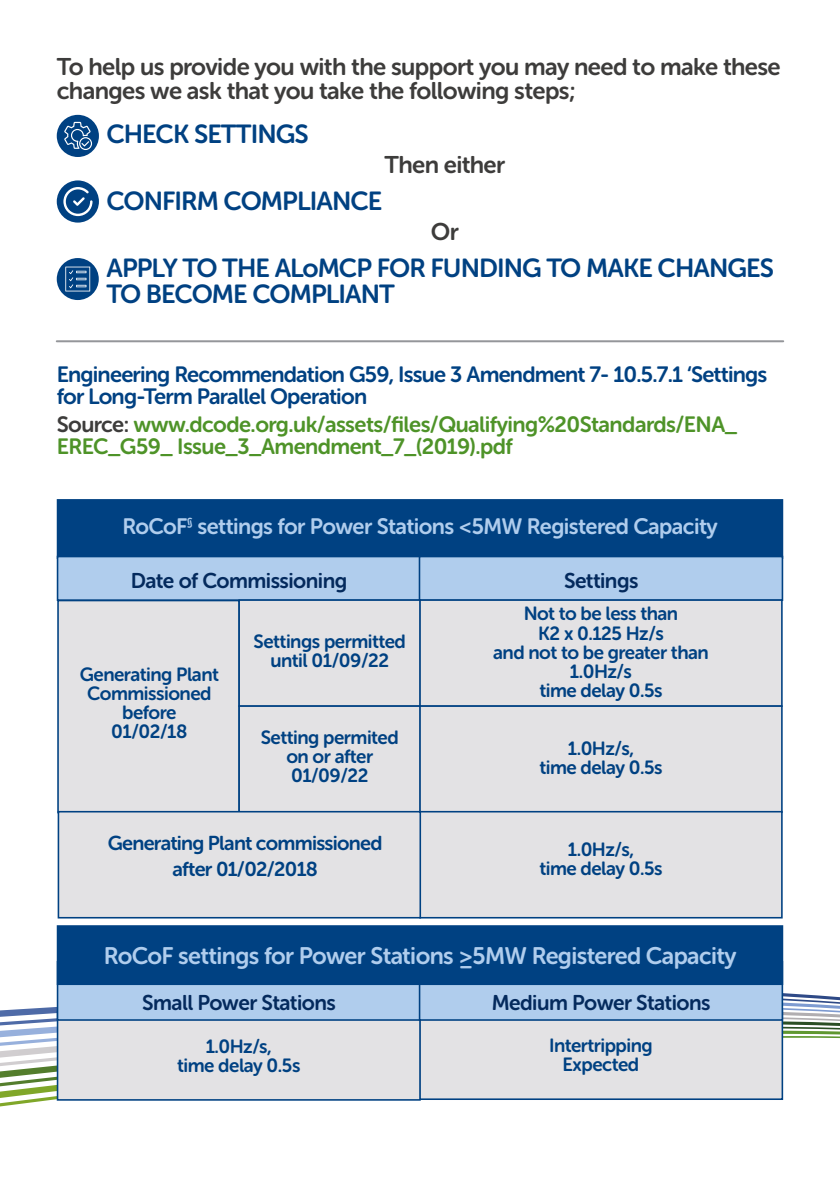
<style>
.page{position:relative;width:840px;height:1191px;background:#fff}
.page>*{position:absolute;margin:0;border:0;box-sizing:border-box;transform-origin:0 0}
.t1{font:26px/26px "Museo Sans Rounded 700";letter-spacing:-.035em;color:#004182}
.t2{font:24px/24px "Museo Sans Rounded 700";letter-spacing:-.025em;color:#3d3c3b}
.t3{font:23.8px "Museo Sans Rounded 700";letter-spacing:-.025em;color:#b0cded}
.t4{font:22.2px "Museo Sans Rounded 700";letter-spacing:-.025em;color:#b0cded}
.t5{font:22px/22px "Museo Sans Rounded 700";letter-spacing:-.025em;color:#4e9328}
.t6{font:22px/22px "Museo Sans Rounded 700";letter-spacing:-.035em;color:#004182}
.t7{font:21.2px "Museo Sans Rounded 700";letter-spacing:-.025em;color:#042a5d}
.t8{font:20px/26px "Museo Sans Rounded 700";letter-spacing:-.035em;color:#004182;text-align:center}
.t9{font:19px/19px "Museo Sans Rounded 700";letter-spacing:-.025em;color:#004182;text-align:center}
.s1{color:#3d3c3b}
</style>
<div class="page">
<svg style="left:0;top:1086px;width:784px;height:20px"></svg>
<svg style="left:0;top:1066px;width:784px;height:20px"></svg>
<svg style="left:0;top:1057px;width:784px;height:9px"></svg>
<svg style="left:0;top:986px;width:839px;height:71px"></svg>
<div style="left:57px;top:180px;width:42px;height:43px;background:#004182;border-radius:50%"></div>
<svg style="left:63px;top:187px;width:29px;height:29px"></svg>
<div style="left:57px;top:115px;width:42px;height:42px;background:#004182;border-radius:50%"></div>
<svg style="left:64px;top:122px;width:28px;height:28px"></svg>
<svg style="left:57px;top:258px;width:42px;height:42px"></svg>
<svg style="left:65px;top:267px;width:25px;height:24px"></svg>
<hr style="left:57px;top:340px;width:725px;height:2px;background:#94969a">
<div style="left:419px;top:1010px;width:362px;height:89px;background:#e3e2e4"></div>
<div style="left:418px;top:1010px;width:364px;height:90px;border:2px solid #004182"></div>
<div style="left:57px;top:1011px;width:363px;height:88px;background:#e3e2e4"></div>
<div style="left:57px;top:1010px;width:363px;height:90px;border:2px solid #004182"></div>
<div style="left:57px;top:961px;width:363px;height:59px;background:#b0cded"></div>
<div style="left:57px;top:961px;width:363px;height:59px;border:2px solid #004182"></div>
<div style="left:419px;top:961px;width:362px;height:59px;background:#b0cded"></div>
<div style="left:418px;top:961px;width:364px;height:59px;border:2px solid #004182"></div>
<div style="left:57px;top:500px;width:725px;height:58px;background:#004182"></div>
<div style="left:57px;top:499px;width:725px;height:60px;border:2px solid #004182"></div>
<div style="left:57px;top:556px;width:363px;height:44px;background:#b0cded"></div>
<div style="left:57px;top:556px;width:363px;height:45px;border:2px solid #004182"></div>
<div style="left:419px;top:556px;width:363px;height:44px;background:#b0cded"></div>
<div style="left:418px;top:556px;width:364px;height:45px;border:2px solid #004182"></div>
<div style="left:57px;top:926px;width:725px;height:58px;background:#004182"></div>
<div style="left:57px;top:925px;width:725px;height:60px;border:2px solid #004182"></div>
<div style="left:58px;top:600px;width:181px;height:212px;background:#e3e2e4"></div>
<div style="left:57px;top:600px;width:183px;height:213px;border:2px solid #004182"></div>
<div style="left:239px;top:600px;width:181px;height:106px;background:#e3e2e4"></div>
<div style="left:238px;top:599px;width:183px;height:108px;border:2px solid #004182"></div>
<div style="left:239px;top:706px;width:181px;height:106px;background:#e3e2e4"></div>
<div style="left:238px;top:705px;width:183px;height:108px;border:2px solid #004182"></div>
<div style="left:420px;top:600px;width:361px;height:106px;background:#e3e2e4"></div>
<div style="left:419px;top:599px;width:363px;height:108px;border:2px solid #004182"></div>
<div style="left:420px;top:706px;width:361px;height:106px;background:#e3e2e4"></div>
<div style="left:419px;top:705px;width:363px;height:108px;border:2px solid #004182"></div>
<div style="left:420px;top:811px;width:361px;height:106px;background:#e3e2e4"></div>
<div style="left:419px;top:811px;width:363px;height:107px;border:2px solid #004182"></div>
<div style="left:58px;top:811px;width:362px;height:106px;background:#e3e2e4"></div>
<div style="left:58px;top:811px;width:363px;height:107px;border:2px solid #004182"></div>
<p class="t2" style="left:57px;top:54px;width:725px">To help us provide you with the support you may need to make these changes we ask that you take the following steps;</p>
<h1 class="t1" style="left:106px;top:121px;width:204px">CHECK SETTINGS</h1>
<p class="t2" style="left:384px;top:152px;width:122px">Then either</p>
<h1 class="t1" style="left:106px;top:188px;width:277px">CONFIRM COMPLIANCE</h1>
<p class="t2" style="left:430px;top:219px;width:30px">Or</p>
<h1 class="t1" style="left:106px;top:255px;width:668px">APPLY TO THE ALoMCP FOR FUNDING TO MAKE CHANGES<br>TO BECOME COMPLIANT</h1>
<p class="t6" style="left:57px;top:364px;width:711px">Engineering Recommendation G59, Issue 3 Amendment 7- 10.5.7.1 ‘Settings for Long-Term Parallel Operation</p>
<p class="t5" style="left:57px;top:413px;width:681px"><span class="s1">Source:</span> www.dcode.org.uk/assets/files/Qualifying%20Standards/ENA_<br>EREC_G59_ Issue_3_Amendment_7_(2019).pdf</p>
<p class="t4" style="left:122px;top:514px;width:596px">RoCoF<sup>§</sup> settings for Power Stations &lt;5MW Registered Capacity</p>
<p class="t7" style="left:131px;top:568px;width:218px">Date of Commissioning</p>
<p class="t7" style="left:563px;top:568px;width:76px">Settings</p>
<p class="t9" style="left:80px;top:665px;width:141px">Generating Plant<br>Commissioned before<br>01/02/18</p>
<p class="t9" style="left:253px;top:631px;width:154px">Settings permitted until 01/09/22</p>
<p class="t9" style="left:260px;top:728px;width:139px">Setting permited on or after<br>01/09/22</p>
<p class="t9" style="left:493px;top:604px;width:217px">Not to be less than<br>K2 x 0.125 Hz/s<br>and not to be greater than<br>1.0Hz/s<br>time delay 0.5s</p>
<p class="t9" style="left:539px;top:739px;width:125px">1.0Hz/s,<br>time delay 0.5s</p>
<p class="t8" style="left:108px;top:830px;width:276px">Generating Plant commissioned after 01/02/2018</p>
<p class="t9" style="left:107px;top:842px;width:265px">Generating Plant commissioned before 01/02/18</p>
<p class="t9" style="left:539px;top:839px;width:125px">1.0Hz/s,<br>time delay 0.5s</p>
<p class="t3" style="left:104px;top:942px;width:633px">RoCoF settings for Power Stations ≥5MW Registered Capacity</p>
<p class="t7" style="left:142px;top:991px;width:195px">Small Power Stations</p>
<p class="t7" style="left:491px;top:991px;width:220px">Medium Power Stations</p>
<p class="t9" style="left:177px;top:1037px;width:125px">1.0Hz/s,<br>time delay 0.5s</p>
<p class="t9" style="left:549px;top:1036px;width:105px">Intertripping<br>Expected</p>
</div>
